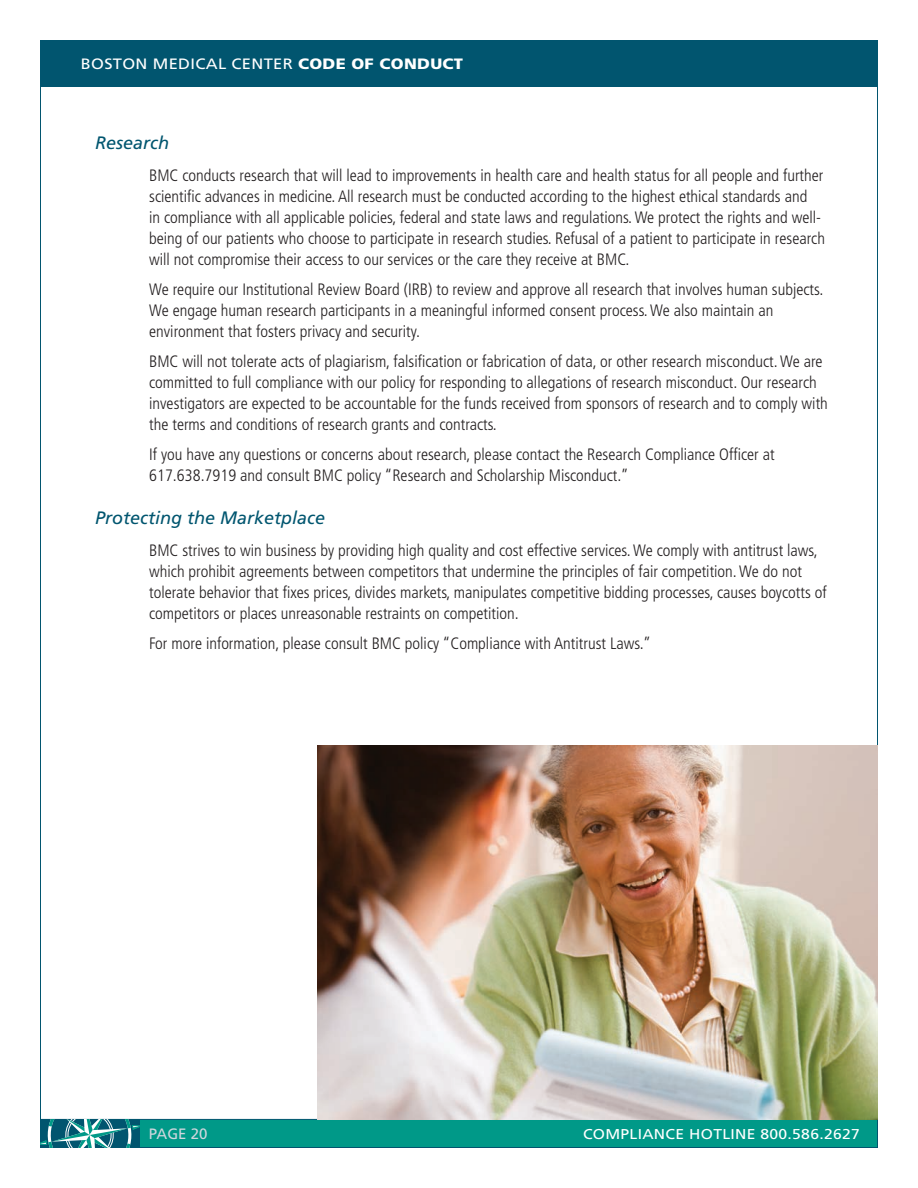
<style>
.page{position:relative;width:918px;height:1188px;background:#fff}
.page>*{position:absolute;margin:0;border:0;box-sizing:border-box;transform-origin:0 0}
.t1{font:italic 18px "Frutiger";color:#01556f}
.t2{font:300 condensed 16.5px/21px "Frutiger";color:#231f20}
.t3{font:15px "Frutiger";letter-spacing:.02em;color:#fff;scale:1.1 1}
.t4{font:15px "Frutiger";color:#cfd6dd}
.t5{font:14.25px "Frutiger";letter-spacing:.02em;color:#fff;scale:1.1 1}
.s1{font-weight:900}
</style>
<div class="page">
<div style="left:40px;top:40px;width:838px;height:46px;background:#01556f"></div>
<div style="left:40px;top:1119px;width:838px;height:29px;background:#098;border:1px solid #01556f"></div>
<svg style="left:41px;top:1120px;width:99px;height:27px;background:#3a8793"></svg>
<img style="left:317px;top:745px;width:561px;height:374px">
<p class="t3" style="left:81px;top:55px;width:349px">BOSTON MEDICAL CENTER <span class="s1">CODE OF CONDUCT</span></p>
<p class="t1" style="left:95px;top:132px;width:76px">Research</p>
<p class="t2" style="left:149px;top:165px;width:677px">BMC conducts research that will lead to improvements in health care and health status for all people and further scientific advances in medicine. All research must be conducted according to the highest ethical standards and<br>in compliance with all applicable policies, federal and state laws and regulations. We protect the rights and well&shy;being of our patients who choose to participate in research studies. Refusal of a patient to participate in research will not compromise their access to our services or the care they receive at BMC.</p>
<p class="t2" style="left:149px;top:279px;width:676px">We require our Institutional Review Board (IRB) to review and approve all research that involves human subjects.<br>We engage human research participants in a meaningful informed consent process. We also maintain an environment that fosters privacy and security.</p>
<p class="t2" style="left:149px;top:351px;width:680px">BMC will not tolerate acts of plagiarism, falsification or fabrication of data, or other research misconduct. We are committed to full compliance with our policy for responding to allegations of research misconduct. Our research investigators are expected to be accountable for the funds received from sponsors of research and to comply with the terms and conditions of research grants and contracts.</p>
<p class="t2" style="left:149px;top:444px;width:627px">If you have any questions or concerns about research, please contact the Research Compliance Officer at<br>617.638.7919 and consult BMC policy “Research and Scholarship Misconduct.”</p>
<p class="t1" style="left:95px;top:507px;width:232px">Protecting the Marketplace</p>
<p class="t2" style="left:149px;top:540px;width:679px">BMC strives to win business by providing high quality and cost effective services. We comply with antitrust laws, which prohibit agreements between competitors that undermine the principles of fair competition. We do not tolerate behavior that fixes prices, divides markets, manipulates competitive bidding processes, causes boycotts of competitors or places unreasonable restraints on competition.</p>
<p class="t2" style="left:149px;top:633px;width:503px">For more information, please consult BMC policy “Compliance with Antitrust Laws.”</p>
<p class="t4" style="left:149px;top:1125px;width:60px">PAGE 20</p>
<p class="t5" style="left:583px;top:1126px;width:253px">COMPLIANCE HOTLINE 800.586.2627</p>
</div>
